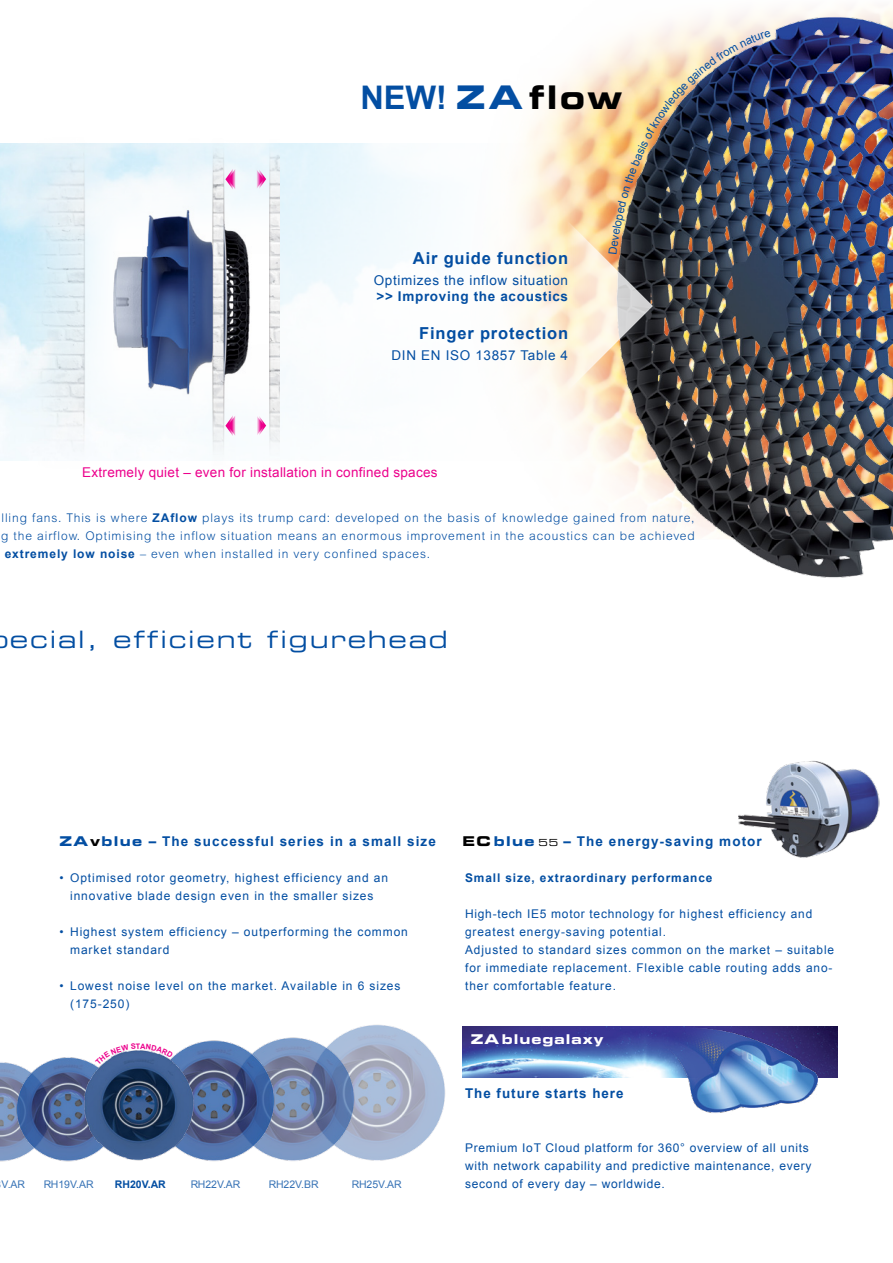
<style>
.page{position:relative;width:893px;height:1263px;background:#fff}
.page>*{position:absolute;margin:0;border:0;box-sizing:border-box;transform-origin:0 0}
.t1{font:700 32.55px "Arial";color:#034ea2}
.t2{font:24px "Eurostile Extended Two";letter-spacing:.075em;color:#034ea2}
.t3{font:700 16.5px "Arial";letter-spacing:.05em;color:#034ea2}
.t4{font:700 13.5px "Arial";letter-spacing:.08em;color:#034ea2}
.t5{font:13.5px "Arial";letter-spacing:.02em;color:#ec008c}
.t6{font:13.5px "Arial";letter-spacing:.05em;color:#034ea2}
.t7{font:700 13.5px "Arial";letter-spacing:.05em;color:#034ea2}
.t8{font:13.5px "Eurostile Bold Extended Two";letter-spacing:.075em;color:#fff}
.t9{font:12px/18px "Arial";letter-spacing:.075em;color:#034ea2}
.t10{font:300 12px/18px "Arial MT Std";letter-spacing:.075em;color:#034ea2;text-align:justify}
.t11{font:700 12px "Arial";letter-spacing:.075em;color:#034ea2}
.t12{font:10.5px "Arial";color:#034ea2}
.t13{font:700 10.5px "Arial";color:#034ea2}
.s1{font-family:"Eurostile Bold Extended Two";font-weight:400}
.s2{font-family:"Eurostile Bold Extended Two";font-weight:400;color:#000}
.s3{font-family:"Arial";font-weight:700}
.s4{font-family:"Eurostile Extended Two";font-weight:400;font-size:9.75px;color:#000}
</style>
<div class="page">
<img style="left:339px;top:1024px;width:107px;height:137px">
<img style="left:275px;top:1037px;width:81px;height:124px">
<img style="left:0;top:1062px;width:15px;height:99px">
<img style="left:15px;top:1057px;width:68px;height:104px">
<img style="left:183px;top:1040px;width:92px;height:121px">
<img style="left:83px;top:1049px;width:112px;height:112px">
<img style="left:607px;top:8px;width:286px;height:570px">
<img style="left:739px;top:760px;width:141px;height:98px">
<img style="left:463px;top:1027px;width:375px;height:50px">
<img style="left:21px;top:143px;width:259px;height:318px">
<img style="left:646px;top:1026px;width:183px;height:87px">
<svg style="left:225px;top:169px;width:10px;height:20px"></svg>
<svg style="left:256px;top:169px;width:10px;height:20px"></svg>
<svg style="left:225px;top:415px;width:10px;height:21px"></svg>
<svg style="left:256px;top:415px;width:10px;height:21px"></svg>
<svg style="left:95px;top:1049px;width:78px;height:16px"></svg>
<img style="left:567px;top:30px;width:204px;height:361px">
<h1 class="t1" style="left:360px;top:76px;width:263px">NEW! <span class="s1">ZA</span> <span class="s2">flow</span></h1>
<h3 class="t3" style="left:413px;top:247px;width:157px">Air guide function</h3>
<p class="t6" style="left:374px;top:271px;width:196px">Optimizes the inflow situation</p>
<p class="t7" style="left:376px;top:287px;width:193px">&gt;&gt; Improving the acoustics</p>
<h3 class="t3" style="left:419px;top:323px;width:150px">Finger protection</h3>
<p class="t6" style="left:391px;top:347px;width:178px">DIN EN ISO 13857 Table 4</p>
<p class="t5" style="left:82px;top:464px;width:357px">Extremely quiet – even for installation in confined spaces</p>
<p class="t10" style="left:1px;top:509px;width:695px">lling fans. This is where <span class="s3">ZAflow</span> plays its trump card: developed on the basis of knowledge gained from nature, g the airflow. Optimising the inflow situation means an enormous improvement in the acoustics can be achieved <span class="s3">extremely low noise</span> – even when installed in very confined spaces.</p>
<h2 class="t2" style="left:10px;top:623px;width:439px">ecial, efficient figurehead</h2>
<p class="t4" style="left:60px;top:832px;width:378px"><span class="s1">ZA</span><span class="s2">v</span><span class="s1">blue</span> – The successful series in a small size</p>
<p class="t9" style="left:60px;top:869px;width:330px;text-align:center">• Optimised rotor geometry, highest efficiency and an innovative blade design even in the smaller sizes</p>
<p class="t9" style="left:70px;top:923px;width:339px;text-indent:-11px">• Highest system efficiency – outperforming the common market standard</p>
<p class="t9" style="left:70px;top:977px;width:332px;text-indent:-11px">• Lowest noise level on the market. Available in 6 sizes (175-250)</p>
<p class="t12" style="left:2px;top:1177px;width:25px">V.AR</p>
<p class="t12" style="left:43px;top:1177px;width:52px">RH19V.AR</p>
<p class="t13" style="left:115px;top:1177px;width:52px">RH20V.AR</p>
<p class="t12" style="left:190px;top:1177px;width:52px">RH22V.AR</p>
<p class="t12" style="left:268px;top:1177px;width:52px">RH22V.BR</p>
<p class="t12" style="left:351px;top:1177px;width:52px">RH25V.AR</p>
<p class="t4" style="left:463px;top:832px;width:301px"><span class="s2">EC</span> <span class="s1">blue</span> <span class="s4">55</span> – The energy-saving motor</p>
<p class="t11" style="left:465px;top:870px;width:249px">Small size, extraordinary performance</p>
<p class="t9" style="left:465px;top:905px;width:371px">High-tech IE5 motor technology for highest efficiency and greatest energy-saving potential.<br>Adjusted to standard sizes common on the market – suitable for immediate replacement. Flexible cable routing adds ano&shy;ther comfortable feature.</p>
<p class="t8" style="left:471px;top:1030px;width:134px">ZA bluegalaxy</p>
<p class="t4" style="left:465px;top:1084px;width:160px">The future starts here</p>
<p class="t9" style="left:465px;top:1139px;width:348px">Premium IoT Cloud platform for 360° overview of all units with network capability and predictive maintenance, every second of every day – worldwide.</p>
</div>
